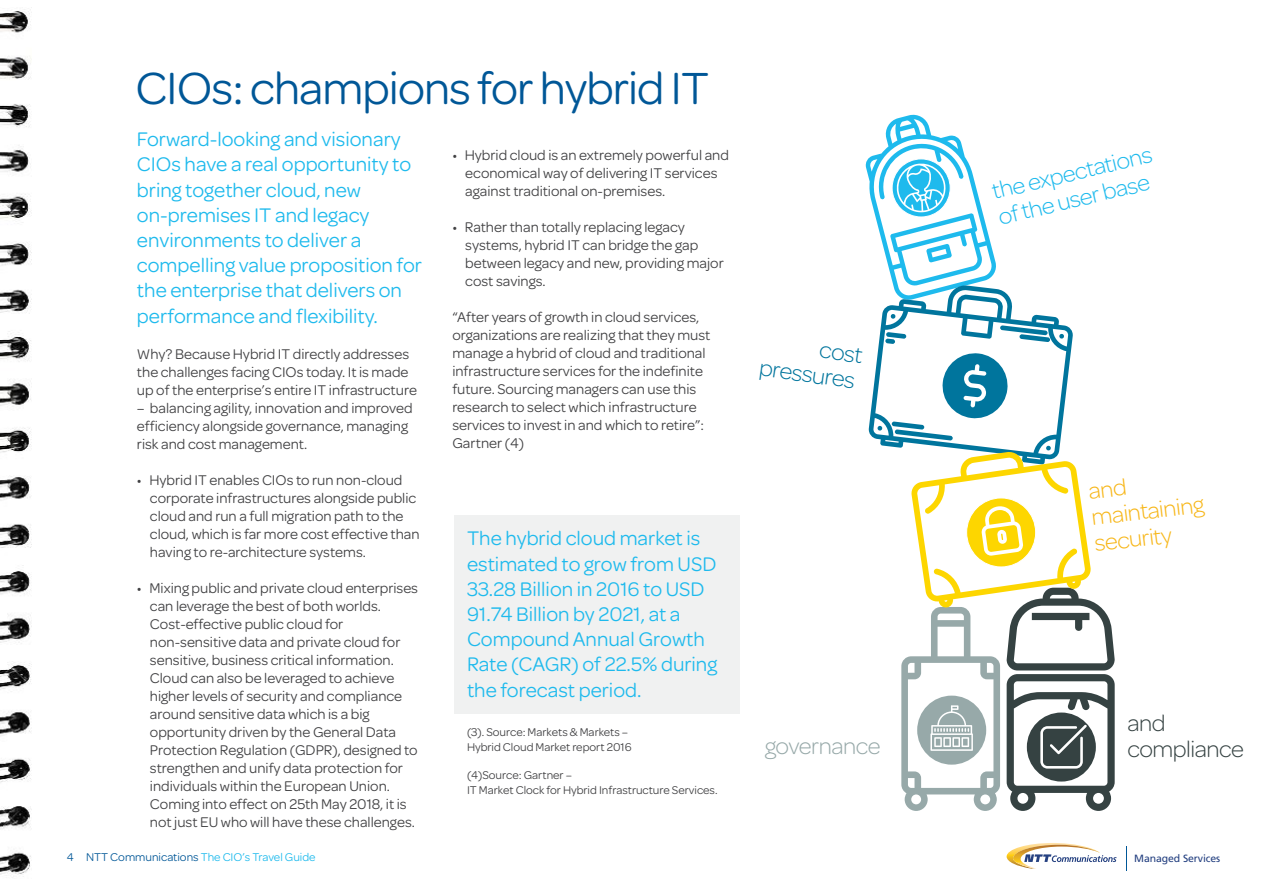
<style>
.page{position:relative;width:1263px;height:893px;background:#fff}
.page>*{position:absolute;margin:0;border:0;box-sizing:border-box;transform-origin:0 0}
.t1{font:48px "Omnes";letter-spacing:-.02em;color:#005797}
.t2{font:300 24.3px/26.4px "Omnes";color:#1ebaed}
.t3{font:300 24.3px/26.4px "Omnes";color:#f7b617}
.t4{font:300 24.3px/26.2px "Omnes";color:#00759d;text-align:right}
.t5{font:300 24.3px/26.4px "Omnes";letter-spacing:-.02em;color:#354242}
.t6{font:300 24.3px "Omnes";letter-spacing:-.02em;color:#97a9a9}
.t7{font:21px/25.2px "Omnes";color:#1ebaed}
.t8{font:15px/18px "Omnes";color:#404042}
.t9{font:12px/14.4px "Omnes";color:#404042}
.t10{font:12px "Omnes";color:#1ebaed}
.t11{font:10.5px "Frutiger";letter-spacing:-.01em;color:#254181}
.s1{color:#005797}
</style>
<div class="page">
<svg style="left:1006px;top:843px;width:110px;height:26px"></svg>
<svg style="left:1126px;top:846px;width:1px;height:24px"></svg>
<div style="left:455px;top:515px;width:285px;height:198px;background:#f0f1f1"></div>
<svg style="left:865px;top:114px;width:250px;height:697px"></svg>
<img style="left:0;top:7px;width:32px;height:870px">
<h1 class="t1" style="left:135px;top:61px;width:575px">CIOs: champions for hybrid IT</h1>
<p class="t7" style="left:137px;top:127px;width:286px">Forward-looking and visionary<br>CIOs have a real opportunity to bring together cloud, new on-premises IT and legacy environments to deliver a compelling value proposition for the enterprise that delivers on performance and flexibility.</p>
<p class="t8" style="left:137px;top:345px;width:281px">Why? Because Hybrid IT directly addresses the challenges facing CIOs today. It is made up of the enterprise’s entire IT infrastructure</p>
<p class="t8" style="left:137px;top:399px;width:277px">– balancing agility, innovation and improved efficiency alongside governance, managing risk and cost management.</p>
<p class="t8" style="left:150px;top:471px;width:271px;text-indent:-13px">• Hybrid IT enables CIOs to run non-cloud corporate infrastructures alongside public cloud and run a full migration path to the cloud, which is far more cost effective than having to re-architecture systems.</p>
<p class="t8" style="left:150px;top:579px;width:270px;text-indent:-13px">• Mixing public and private cloud enterprises can leverage the best of both worlds.<br>Cost-effective public cloud for non-sensitive data and private cloud for sensitive, business critical information.<br>Cloud can also be leveraged to achieve higher levels of security and compliance around sensitive data which is a big opportunity driven by the General Data Protection Regulation (GDPR), designed to strengthen and unify data protection for individuals within the European Union.<br>Coming into effect on 25th May 2018, it is not just EU who will have these challenges.</p>
<p class="t10" style="left:67px;top:850px;width:250px"><span class="s1">4 NTT Communications</span> The CIO’s Travel Guide</p>
<p class="t8" style="left:465px;top:146px;width:265px;text-indent:-13px">• Hybrid cloud is an extremely powerful and economical way of delivering IT services against traditional on-premises.</p>
<p class="t8" style="left:465px;top:218px;width:260px;text-indent:-13px">• Rather than totally replacing legacy systems, hybrid IT can bridge the gap between legacy and new, providing major cost savings.</p>
<p class="t8" style="left:452px;top:308px;width:260px">“After years of growth in cloud services, organizations are realizing that they must manage a hybrid of cloud and traditional infrastructure services for the indefinite future. Sourcing managers can use this research to select which infrastructure services to invest in and which to retire”:<br>Gartner (4)</p>
<h3 class="t7" style="left:467px;top:526px;width:252px">The hybrid cloud market is estimated to grow from USD<br>33.28 Billion in 2016 to USD<br>91.74 Billion by 2021, at a<br>Compound Annual Growth<br>Rate (CAGR) of 22.5% during the forecast period.</h3>
<p class="t9" style="left:467px;top:725px;width:166px">(3). Source: Markets &amp; Markets –<br>Hybrid Cloud Market report 2016</p>
<p class="t9" style="left:467px;top:768px;width:252px">(4)Source: Gartner –<br>IT Market Clock for Hybrid Infrastructure Services.</p>
<h2 class="t4" style="left:765px;top:328px;width:102px;rotate:8deg">cost pressures</h2>
<h2 class="t6" style="left:765px;top:732px;width:117px">governance</h2>
<h2 class="t2" style="left:989px;top:178px;width:165px;rotate:-13deg">the expectations of the user base</h2>
<h2 class="t3" style="left:1086px;top:478px;width:114px;rotate:-7deg">and maintaining security</h2>
<h2 class="t5" style="left:1127px;top:709px;width:118px">and compliance</h2>
<p class="t11" style="left:1134px;top:852px;width:88px">Managed Services</p>
</div>
